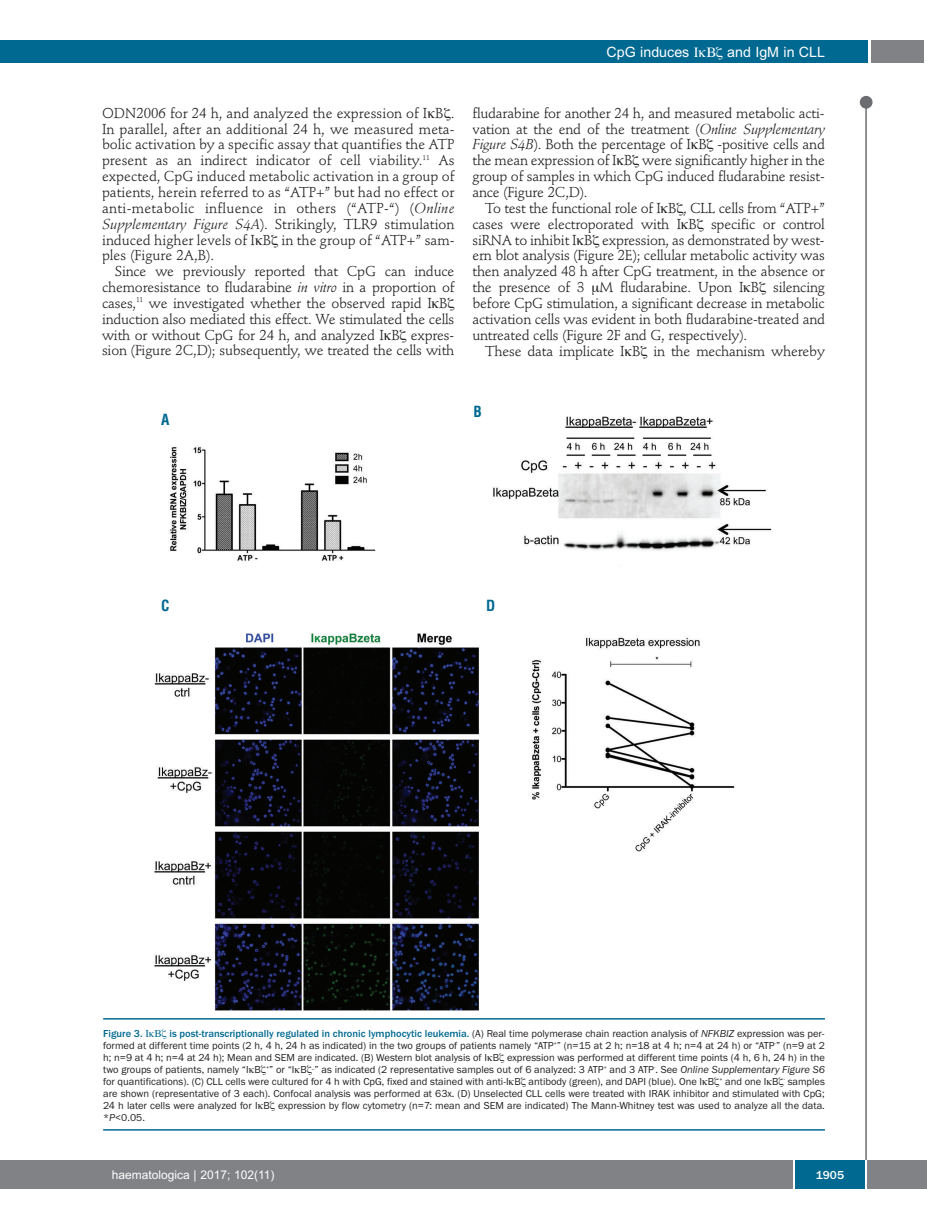
<style>
.page{position:relative;width:927px;height:1225px;background:#fff}
.page>*{position:absolute;margin:0;border:0;box-sizing:border-box;transform-origin:0 0}
.t1{font:700 condensed 15px "Helvetica";color:#006991}
.t2{font:14.25px/15.9px "Stempel Schneidler";letter-spacing:-.015em;color:#231f20;text-align:justify}
.t3{font:14.25px "Arial";color:#fff}
.t4{font:12px "Arial";color:#fff}
.t5{font:500 12px "Franklin Gothic";color:#fff}
.t6{font:10.5px/12px "Franklin Gothic";color:#231f20;text-align:justify}
.t7{font:500 10.5px "Franklin Gothic";color:#006991}
.s1{font-style:italic}
.s2{font-weight:500;color:#006991}
</style>
<div class="page">
<div style="left:860px;top:96px;width:12px;height:13px;background:#6c6d70;border-radius:50%"></div>
<hr style="left:865px;top:98px;width:2px;height:1062px;background:#6c6d70">
<div style="left:871px;top:40px;width:52px;height:22px;background:#808285"></div>
<div style="left:18px;top:40px;width:849px;height:22px;background:#006991"></div>
<div style="left:17px;top:1160px;width:910px;height:28px;background:#808285"></div>
<div style="left:795px;top:1160px;width:70px;height:28px;background:#006991"></div>
<hr style="left:793px;top:1160px;width:2px;height:28px;background:#fff">
<hr style="left:865px;top:1160px;width:2px;height:28px;background:#fff">
<div style="left:0;top:40px;width:19px;height:22px;background:#006991"></div>
<div style="left:0;top:1160px;width:18px;height:28px;background:#808285"></div>
<img style="left:146px;top:416px;width:638px;height:604px">
<hr style="left:103px;top:1018px;width:722px;height:1px;background:#006991">
<hr style="left:103px;top:1129px;width:722px;height:1px;background:#006991">
<p class="t3" style="left:607px;top:44px;width:84px">CpG induces</p>
<p class="t3" style="left:727px;top:44px;width:99px">and IgM in CLL</p>
<p class="t2" style="left:102px;top:106px;width:354px">ODN2006 for 24 h, and analyzed the expression of I B .<br>In parallel, after an additional 24 h, we measured meta&shy;bolic activation by a specific assay that quantifies the ATP present as an indirect indicator of cell viability.<sup>11</sup> As expected, CpG induced metabolic activation in a group of patients, herein referred to as “ATP+” but had no effect or anti-metabolic influence in others (“ATP-“) (<span class="s1">Online Supplementary Figure S4A</span>). Strikingly, TLR9 stimulation induced higher levels of I B in the group of “ATP+” sam&shy;ples (Figure 2A,B).</p>
<p class="t2" style="left:102px;top:265px;width:354px;text-align:left;text-indent:13px">Since we previously reported that CpG can induce chemoresistance to fludarabine <span class="s1">in vitro</span> in a proportion of cases,<sup>11</sup> we investigated whether the observed rapid I B induction also mediated this effect. We stimulated the cells with or without CpG for 24 h, and analyzed I B expres&shy;sion (Figure 2C,D); subsequently, we treated the cells with</p>
<p class="t2" style="left:472px;top:106px;width:354px">fludarabine for another 24 h, and measured metabolic acti&shy;vation at the end of the treatment (<span class="s1">Online Supplementary Figure S4B</span>). Both the percentage of I B -positive cells and the mean expression of I B were significantly higher in the group of samples in which CpG induced fludarabine resist&shy;ance (Figure 2C,D).</p>
<p class="t2" style="left:472px;top:201px;width:354px;text-indent:13px">To test the functional role of I B , CLL cells from “ATP+” cases were electroporated with I B specific or control siRNA to inhibit I B expression, as demonstrated by west&shy;ern blot analysis (Figure 2E); cellular metabolic activity was then analyzed 48 h after CpG treatment, in the absence or the presence of 3 M fludarabine. Upon I B silencing before CpG stimulation, a significant decrease in metabolic activation cells was evident in both fludarabine-treated and untreated cells (Figure 2F and G, respectively).</p>
<p class="t2" style="left:485px;top:344px;width:341px">These data implicate I B in the mechanism whereby</p>
<p class="t1" style="left:161px;top:411px;width:10px">A</p>
<p class="t1" style="left:474px;top:402px;width:10px">B</p>
<p class="t1" style="left:161px;top:596px;width:10px">C</p>
<p class="t1" style="left:486px;top:596px;width:11px">D</p>
<p class="t6" style="left:103px;top:1027px;width:723px;text-indent:66px"><span class="s2">is post-transcriptionally regulated in chronic lymphocytic leukemia.</span> (A) Real time polymerase chain reaction analysis of <span class="s1">NFKBIZ</span> expression was per&shy;formed at different time points (2 h, 4 h, 24 h as indicated) in the two groups of patients namely “ATP<sup>+</sup>” (n=15 at 2 h; n=18 at 4 h; n=4 at 24 h) or “ATP<sup>-</sup>” (n=9 at 2 h; n=9 at 4 h; n=4 at 24 h); Mean and SEM are indicated. (B) Western blot analysis of I B expression was performed at different time points (4 h, 6 h, 24 h) in the two groups of patients, namely “I B <sup>+</sup>” or “I B <sup>_</sup>” as indicated (2 representative samples out of 6 analyzed: 3 ATP<sup>+</sup> and 3 ATP<sup>-</sup>. See <span class="s1">Online Supplementary Figure S6 </span>for quantifications). (C) CLL cells were cultured for 4 h with CpG, fixed and stained with anti-I B antibody (green), and DAPI (blue). One I B <sup>+</sup> and one I B <sup>-</sup> samples are shown (representative of 3 each). Confocal analysis was performed at 63x. (D) Unselected CLL cells were treated with IRAK inhibitor and stimulated with CpG; 24 h later cells were analyzed for I B expression by flow cytometry (n=7: mean and SEM are indicated) The Mann-Whitney test was used to analyze all the data. *<span class="s1">P</span>&lt;0.05.</p>
<p class="t7" style="left:103px;top:1026px;width:41px">Figure 3.</p>
<p class="t4" style="left:112px;top:1167px;width:164px">haematologica | 2017; 102(11)</p>
<p class="t5" style="left:816px;top:1167px;width:30px">1905</p>
</div>
